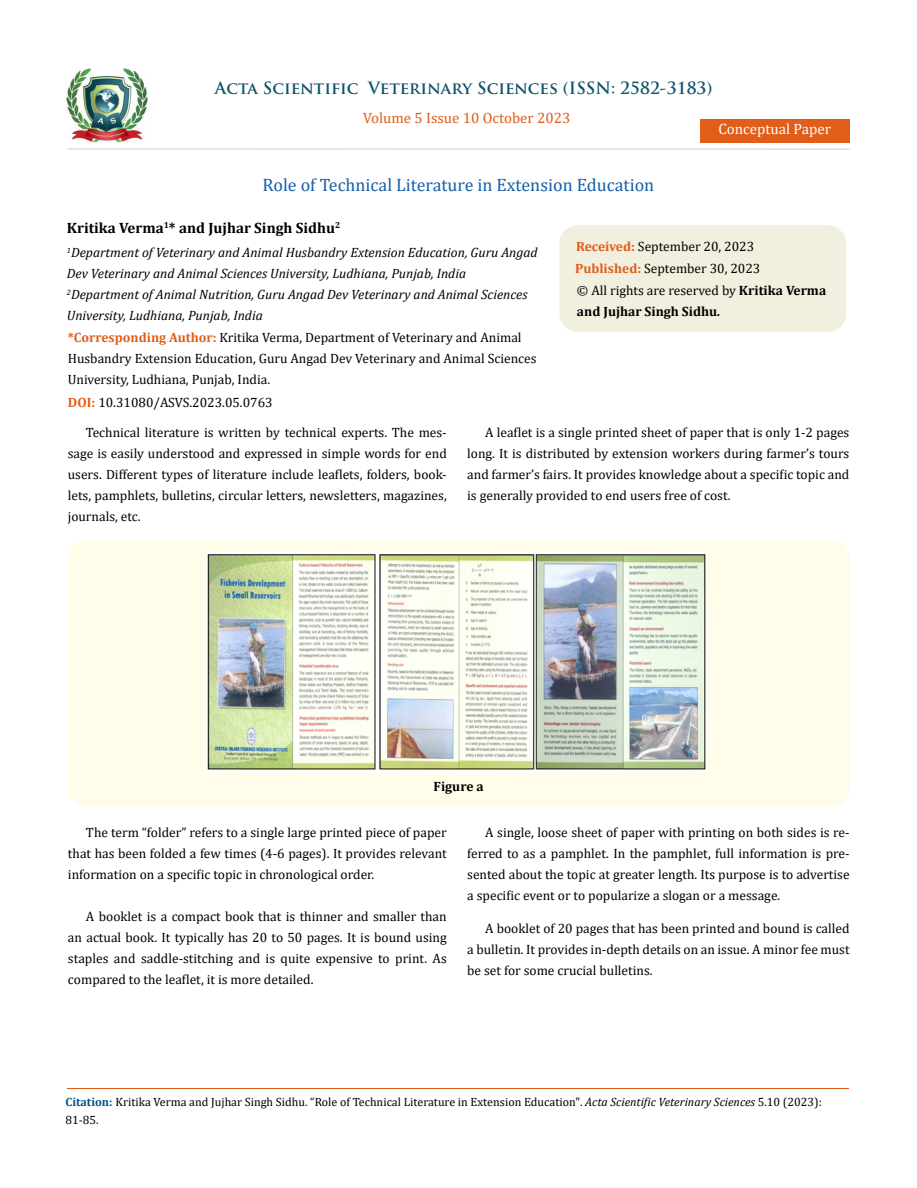
<style>
.page{position:relative;width:917px;height:1188px;background:#fff}
.page>*{position:absolute;margin:0;border:0;box-sizing:border-box;transform-origin:0 0}
.t1{font:18px "Cambria";color:#1560a6}
.t2{font:700 16.5px "Trajan Pro";color:#0e546a}
.t3{font:700 15px "Cambria";color:#000}
.t4{font:15px "Cambria";color:#e05d1a}
.t5{font:15px "Cambria";color:#fff}
.t6{font:13.5px/21px "Cambria";color:#000;text-align:justify}
.t7{font:italic 13.5px/21.1px "Cambria";color:#000}
.t8{font:700 13.5px/21px "Cambria";color:#000}
.t9{font:12px/18px "Cambria";color:#000}
.s1{font-weight:700;font-style:normal;color:#e05d1a}
.s2{font-style:normal}
.s3{font-weight:700;color:#e05d1a}
.s4{font-weight:400}
.s5{font-style:italic}
.s6{font-weight:700;color:#035089}
</style>
<div class="page">
<img style="left:67px;top:68px;width:80px;height:74px">
<div style="left:699px;top:119px;width:150px;height:23px;background:#e05d1a"></div>
<div style="left:560px;top:226px;width:285px;height:105px;background:#f1f0de;border-radius:18px"></div>
<div style="left:559px;top:225px;width:287px;height:107px;border:2px solid #f1f0de;border-radius:18px"></div>
<div style="left:68px;top:540px;width:781px;height:266px;background:#fffde9;border-radius:18px"></div>
<img style="left:207px;top:553px;width:500px;height:219px">
<hr style="left:67px;top:1089px;width:782px;height:1px;background:#e05d1a">
<hr style="left:67px;top:148px;width:782px;height:2px;background:#e0dfcd">
<p class="t2" style="left:215px;top:77px;width:499px">Acta Scientific Veterinary Sciences (ISSN: 2582-3183)</p>
<p class="t4" style="left:363px;top:109px;width:209px">Volume 5 Issue 10 October 2023</p>
<p class="t5" style="left:718px;top:120px;width:114px">Conceptual Paper</p>
<h1 class="t1" style="left:263px;top:174px;width:393px">Role of Technical Literature in Extension Education</h1>
<p class="t3" style="left:67px;top:218px;width:275px">Kritika Verma<sup>1</sup>* and Jujhar Singh Sidhu<sup>2</sup></p>
<p class="t7" style="left:67px;top:241px;width:472px"><sup>1</sup>Department of Veterinary and Animal Husbandry Extension Education, Guru Angad Dev Veterinary and Animal Sciences University, Ludhiana, Punjab, India <sup>2</sup>Department of Animal Nutrition, Guru Angad Dev Veterinary and Animal Sciences University, Ludhiana, Punjab, India<br><span class="s1">*Corresponding Author:</span> <span class="s2">Kritika Verma, Department of Veterinary and Animal Husbandry Extension Education, Guru Angad Dev Veterinary and Animal Sciences University, Ludhiana, Punjab, India.</span></p>
<p class="t6" style="left:575px;top:234px;width:187px;line-height:23px"><span class="s3">Received:</span> September 20, 2023<br><span class="s3">Published:</span> September 30, 2023</p>
<p class="t8" style="left:577px;top:280px;width:251px"><span class="s4">© All rights are reserved by</span> Kritika Verma and Jujhar Singh Sidhu<span class="s5">.</span></p>
<p class="t6" style="left:68px;top:392px;width:206px"><span class="s3">DOI:</span> 10.31080/ASVS.2023.05.0763</p>
<p class="t6" style="left:68px;top:422px;width:380px;text-indent:18px">Technical literature is written by technical experts. The mes&shy;sage is easily understood and expressed in simple words for end users. Different types of literature include leaflets, folders, book&shy;lets, pamphlets, bulletins, circular letters, newsletters, magazines, journals, etc.</p>
<p class="t6" style="left:467px;top:422px;width:384px;text-indent:18px">A leaflet is a single printed sheet of paper that is only 1-2 pages long. It is distributed by extension workers during farmer’s tours and farmer’s fairs. It provides knowledge about a specific topic and is generally provided to end users free of cost.</p>
<p class="t8" style="left:433px;top:775px;width:52px">Figure a</p>
<p class="t6" style="left:68px;top:822px;width:380px;text-indent:18px">The term “folder” refers to a single large printed piece of paper that has been folded a few times (4-6 pages). It provides relevant information on a specific topic in chronological order.</p>
<p class="t6" style="left:68px;top:906px;width:380px;text-indent:18px">A booklet is a compact book that is thinner and smaller than an actual book. It typically has 20 to 50 pages. It is bound using staples and saddle-stitching and is quite expensive to print. As compared to the leaflet, it is more detailed.</p>
<p class="t6" style="left:467px;top:822px;width:384px;text-indent:18px">A single, loose sheet of paper with printing on both sides is re&shy;ferred to as a pamphlet. In the pamphlet, full information is pre&shy;sented about the topic at greater length. Its purpose is to advertise a specific event or to popularize a slogan or a message.</p>
<p class="t6" style="left:467px;top:918px;width:384px;text-indent:18px">A booklet of 20 pages that has been printed and bound is called a bulletin. It provides in-depth details on an issue. A minor fee must be set for some crucial bulletins.</p>
<p class="t9" style="left:66px;top:1093px;width:757px"><span class="s6">Citation:</span> Kritika Verma and Jujhar Singh Sidhu. “Role of Technical Literature in Extension Education". <span class="s5">Acta Scientific Veterinary Sciences</span> 5.10 (2023):<br>81-85.</p>
</div>
